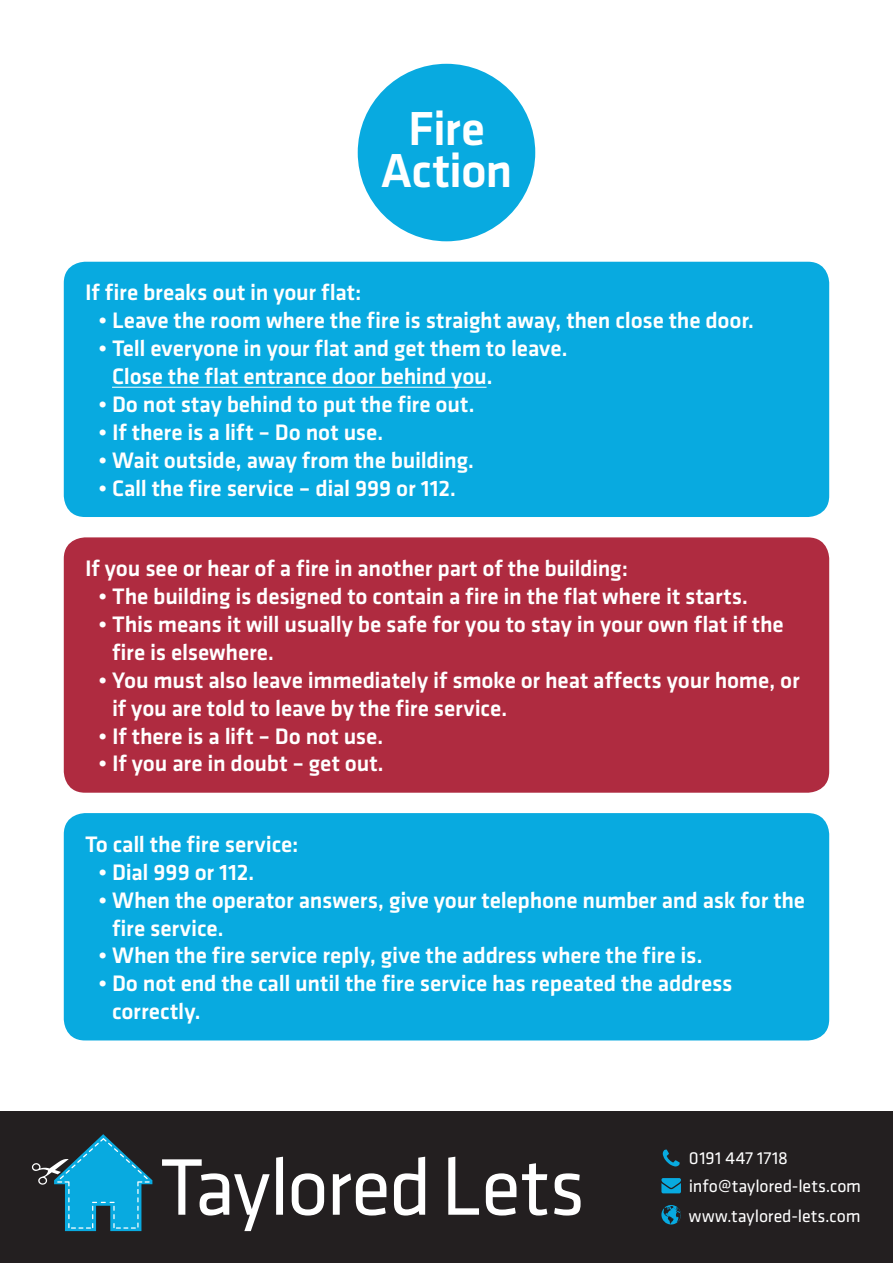
<style>
.page{position:relative;width:893px;height:1263px;background:#fff}
.page>*{position:absolute;margin:0;border:0;box-sizing:border-box;transform-origin:0 0}
.t1{font:500 49.5px "Klavika";letter-spacing:-.015em;color:#fff}
.t2{font:500 23.25px/27.9px "Klavika";letter-spacing:-.01em;color:#fff}
.t3{font:18px/29.2px "Klavika";color:#fff}
</style>
<div class="page">
<div style="left:0;top:1111px;width:893px;height:152px;background:#231f20"></div>
<svg style="left:32px;top:1134px;width:120px;height:97px"></svg>
<svg style="left:162px;top:1159px;width:108px;height:72px"></svg>
<svg style="left:276px;top:1157px;width:7px;height:58px"></svg>
<svg style="left:292px;top:1173px;width:32px;height:42px"></svg>
<svg style="left:333px;top:1173px;width:53px;height:42px"></svg>
<svg style="left:394px;top:1157px;width:31px;height:58px"></svg>
<svg style="left:448px;top:1157px;width:31px;height:58px"></svg>
<svg style="left:486px;top:1173px;width:30px;height:42px"></svg>
<svg style="left:522px;top:1163px;width:25px;height:52px"></svg>
<svg style="left:554px;top:1173px;width:27px;height:42px"></svg>
<svg style="left:661px;top:1178px;width:20px;height:15px"></svg>
<svg style="left:661px;top:1205px;width:20px;height:19px"></svg>
<svg style="left:663px;top:1149px;width:17px;height:17px"></svg>
<div style="left:64px;top:262px;width:765px;height:255px;background:#08aae0;border-radius:21px"></div>
<hr style="left:112px;top:387px;width:374px;height:1px;background:#fff">
<div style="left:64px;top:537px;width:765px;height:256px;background:#af2b40;border-radius:21px"></div>
<div style="left:64px;top:813px;width:765px;height:227px;background:#08aae0;border-radius:21px"></div>
<div style="left:358px;top:64px;width:177px;height:177px;background:#08aae0;border-radius:50%"></div>
<p class="t1" style="left:408px;top:101px;width:78px">Fire</p>
<p class="t1" style="left:380px;top:143px;width:134px">Action</p>
<p class="t2" style="left:85px;top:279px;width:278px">If fire breaks out in your flat:</p>
<p class="t2" style="left:99px;top:307px;width:657px">• Leave the room where the fire is straight away, then close the door.</p>
<p class="t2" style="left:112px;top:335px;width:457px;text-indent:-14px">• Tell everyone in your flat and get them to leave.<br>Close the flat entrance door behind you.</p>
<p class="t2" style="left:99px;top:391px;width:378px">• Do not stay behind to put the fire out.</p>
<p class="t2" style="left:99px;top:419px;width:286px">• If there is a lift – Do not use.</p>
<p class="t2" style="left:99px;top:447px;width:377px">• Wait outside, away from the building.</p>
<p class="t2" style="left:99px;top:474px;width:359px">• Call the fire service – dial 999 or 112.</p>
<p class="t2" style="left:85px;top:555px;width:544px">If you see or hear of a fire in another part of the building:</p>
<p class="t2" style="left:99px;top:583px;width:651px">• The building is designed to contain a fire in the flat where it starts.</p>
<p class="t2" style="left:112px;top:611px;width:673px;text-indent:-14px">• This means it will usually be safe for you to stay in your own flat if the fire is elsewhere.</p>
<p class="t2" style="left:112px;top:666px;width:689px;text-indent:-14px">• You must also leave immediately if smoke or heat affects your home, or if you are told to leave by the fire service.</p>
<p class="t2" style="left:99px;top:722px;width:286px">• If there is a lift – Do not use.</p>
<p class="t2" style="left:99px;top:750px;width:287px">• If you are in doubt – get out.</p>
<p class="t2" style="left:85px;top:830px;width:215px">To call the fire service:</p>
<p class="t2" style="left:99px;top:858px;width:158px">• Dial 999 or 112.</p>
<p class="t2" style="left:112px;top:886px;width:695px;text-indent:-14px">• When the operator answers, give your telephone number and ask for the fire service.</p>
<p class="t2" style="left:99px;top:942px;width:606px">• When the fire service reply, give the address where the fire is.</p>
<p class="t2" style="left:112px;top:970px;width:622px;text-indent:-14px">• Do not end the call until the fire service has repeated the address correctly.</p>
<p class="t3" style="left:689px;top:1144px;width:101px">0191 447 1718</p>
<p class="t3" style="left:689px;top:1172px;width:174px">info@taylored-lets.com www.taylored-lets.com</p>
</div>
